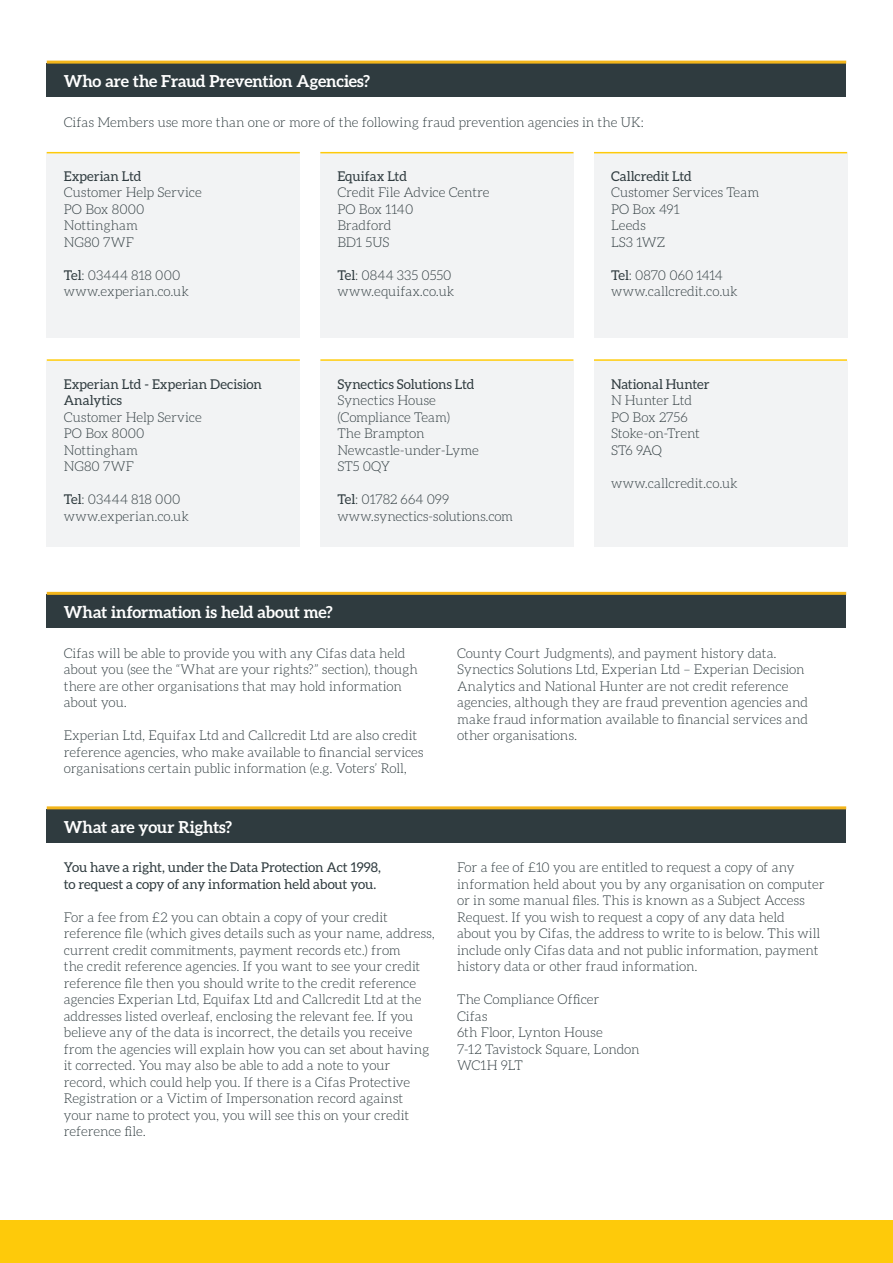
<style>
.page{position:relative;width:893px;height:1263px;background:#fff}
.page>*{position:absolute;margin:0;border:0;box-sizing:border-box;transform-origin:0 0}
.t1{font:700 16.5px "Aleo";letter-spacing:-.01em;color:#fff}
.t2{font:300 13.5px/16.5px "Aleo";letter-spacing:-.005em;color:#2f3b3f}
.t3{font:13.5px/16.5px "Aleo";letter-spacing:-.01em;color:#2f3b3f}
.s1{font-weight:400}
</style>
<div class="page">
<div style="left:0;top:1220px;width:893px;height:43px;background:#feca0a"></div>
<div style="left:47px;top:64px;width:799px;height:33px;background:#2f3b3f"></div>
<hr style="left:47px;top:61px;width:799px;height:3px;background:#f3b51b">
<div style="left:47px;top:153px;width:253px;height:185px;background:#f2f3f4"></div>
<div style="left:47px;top:361px;width:253px;height:185px;background:#f2f3f4"></div>
<div style="left:320px;top:153px;width:253px;height:185px;background:#f2f3f4"></div>
<div style="left:320px;top:361px;width:253px;height:185px;background:#f2f3f4"></div>
<div style="left:594px;top:153px;width:253px;height:185px;background:#f2f3f4"></div>
<div style="left:594px;top:361px;width:253px;height:185px;background:#f2f3f4"></div>
<hr style="left:47px;top:152px;width:253px;height:1px;background:#feca0a">
<hr style="left:47px;top:359px;width:253px;height:2px;background:#feca0a">
<hr style="left:320px;top:152px;width:253px;height:1px;background:#feca0a">
<hr style="left:320px;top:359px;width:253px;height:2px;background:#feca0a">
<hr style="left:594px;top:152px;width:253px;height:1px;background:#feca0a">
<hr style="left:594px;top:359px;width:253px;height:2px;background:#feca0a">
<div style="left:47px;top:595px;width:799px;height:33px;background:#2f3b3f"></div>
<hr style="left:47px;top:592px;width:799px;height:3px;background:#f3b51b">
<div style="left:47px;top:809px;width:799px;height:33px;background:#2f3b3f"></div>
<hr style="left:47px;top:806px;width:799px;height:3px;background:#f3b51b">
<p class="t1" style="left:64px;top:71px;width:308px">Who are the Fraud Prevention Agencies?</p>
<p class="t2" style="left:64px;top:114px;width:581px">Cifas Members use more than one or more of the following fraud prevention agencies in the UK:</p>
<p class="t2" style="left:64px;top:168px;width:140px"><span class="s1">Experian Ltd<br></span>Customer Help Service<br>PO Box 8000<br>Nottingham<br>NG80 7WF</p>
<p class="t2" style="left:64px;top:267px;width:127px"><span class="s1">Tel</span>: 03444 818 000 www.experian.co.uk</p>
<p class="t2" style="left:64px;top:376px;width:200px"><span class="s1">Experian Ltd - Experian Decision<br>Analytics<br></span>Customer Help Service<br>PO Box 8000<br>Nottingham<br>NG80 7WF</p>
<p class="t2" style="left:64px;top:491px;width:127px"><span class="s1">Tel</span>: 03444 818 000 www.experian.co.uk</p>
<p class="t2" style="left:337px;top:168px;width:154px"><span class="s1">Equifax Ltd<br></span>Credit File Advice Centre<br>PO Box 1140<br>Bradford<br>BD1 5US</p>
<p class="t2" style="left:337px;top:267px;width:119px"><span class="s1">Tel</span>: 0844 335 0550 www.equifax.co.uk</p>
<p class="t2" style="left:337px;top:376px;width:143px"><span class="s1">Synectics Solutions Ltd<br></span>Synectics House (Compliance Team)<br>The Brampton<br>Newcastle-under-Lyme<br>ST5 0QY</p>
<p class="t2" style="left:337px;top:491px;width:177px"><span class="s1">Tel</span>: 01782 664 099 www.synectics-solutions.com</p>
<p class="t1" style="left:64px;top:602px;width:270px">What information is held about me?</p>
<p class="t2" style="left:611px;top:168px;width:150px"><span class="s1">Callcredit Ltd<br></span>Customer Services Team<br>PO Box 491<br>Leeds<br>LS3 1WZ</p>
<p class="t2" style="left:611px;top:267px;width:128px"><span class="s1">Tel</span>: 0870 060 1414 www.callcredit.co.uk</p>
<p class="t2" style="left:611px;top:376px;width:100px"><span class="s1">National Hunter<br></span>N Hunter Ltd<br>PO Box 2756<br>Stoke-on-Trent<br>ST6 9AQ</p>
<p class="t2" style="left:611px;top:475px;width:128px">www.callcredit.co.uk</p>
<p class="t2" style="left:64px;top:645px;width:356px">Cifas will be able to provide you with any Cifas data held about you (see the “What are your rights?” section), though there are other organisations that may hold information about you.</p>
<p class="t2" style="left:64px;top:727px;width:361px">Experian Ltd, Equifax Ltd and Callcredit Ltd are also credit reference agencies, who make available to financial services organisations certain public information (e.g. Voters’ Roll,</p>
<p class="t1" style="left:64px;top:817px;width:170px">What are your Rights?</p>
<p class="t3" style="left:64px;top:859px;width:319px">You have a right, under the Data Protection Act 1998, to request a copy of any information held about you.</p>
<p class="t2" style="left:64px;top:909px;width:373px">For a fee from £2 you can obtain a copy of your credit reference file (which gives details such as your name, address, current credit commitments, payment records etc.) from<br>the credit reference agencies. If you want to see your credit reference file then you should write to the credit reference agencies Experian Ltd, Equifax Ltd and Callcredit Ltd at the addresses listed overleaf, enclosing the relevant fee. If you believe any of the data is incorrect, the details you receive from the agencies will explain how you can set about having it corrected. You may also be able to add a note to your record, which could help you. If there is a Cifas Protective Registration or a Victim of Impersonation record against your name to protect you, you will see this on your credit reference file.</p>
<p class="t2" style="left:457px;top:645px;width:352px">County Court Judgments), and payment history data.<br>Synectics Solutions Ltd, Experian Ltd – Experian Decision Analytics and National Hunter are not credit reference agencies, although they are fraud prevention agencies and make fraud information available to financial services and other organisations.</p>
<p class="t2" style="left:457px;top:859px;width:369px">For a fee of £10 you are entitled to request a copy of any information held about you by any organisation on computer or in some manual files. This is known as a Subject Access Request. If you wish to request a copy of any data held<br>about you by Cifas, the address to write to is below. This will include only Cifas data and not public information, payment history data or other fraud information.</p>
<p class="t2" style="left:457px;top:991px;width:184px">The Compliance Officer<br>Cifas<br>6th Floor, Lynton House<br>7-12 Tavistock Square, London<br>WC1H 9LT</p>
</div>
